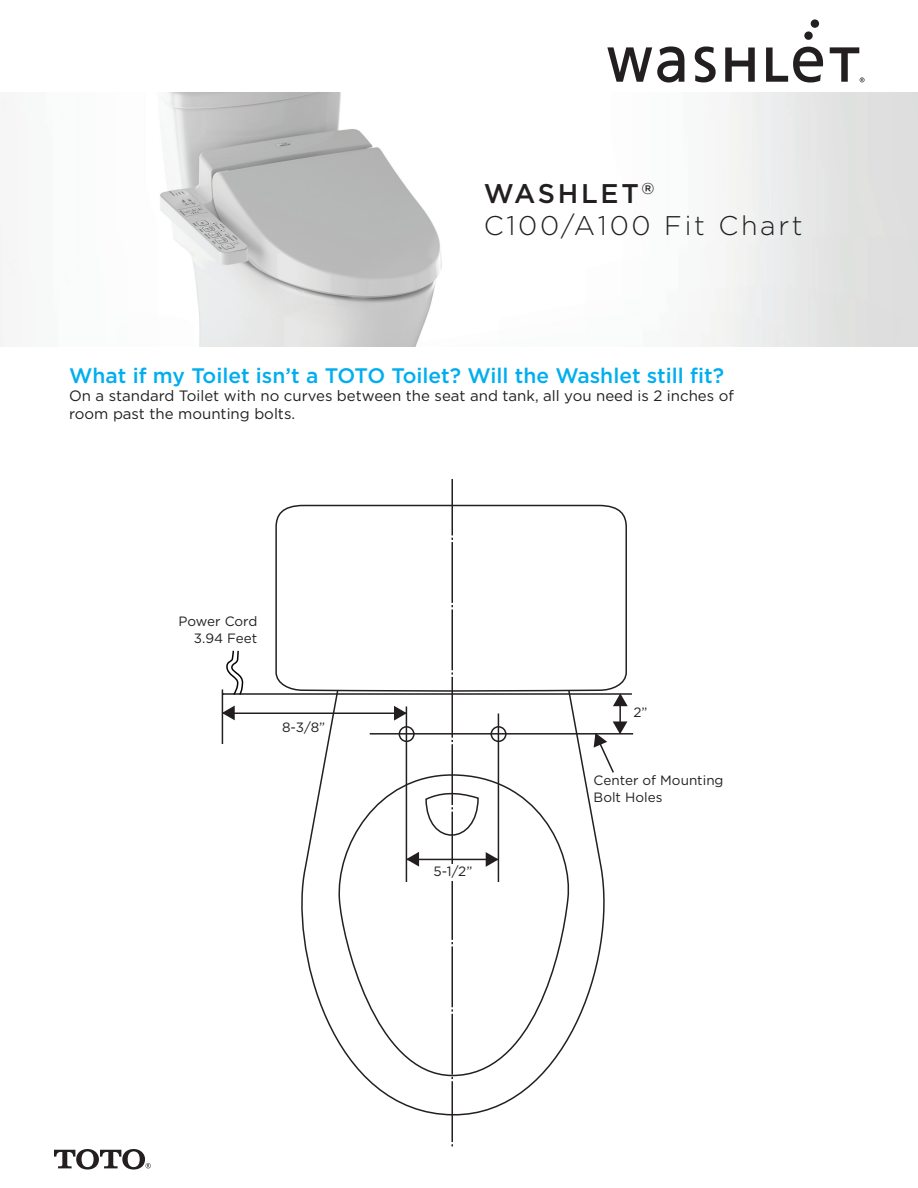
<style>
.page{position:relative;width:918px;height:1188px;background:#fff}
.page>*{position:absolute;margin:0;border:0;box-sizing:border-box;transform-origin:0 0}
.t1{font:300 27px/32.4px "Gotham";letter-spacing:.1em;color:#231f20}
.t2{font:500 21px "Gotham";color:#00aeef}
.t3{font:15px/18px "Gotham";color:#231f20}
.t4{font:13.5px/16.2px "Gotham";color:#231f20;text-align:right}
.s1{font-weight:500}
</style>
<div class="page">
<svg style="left:725px;top:48px;width:30px;height:34px"></svg>
<div style="left:804px;top:31px;width:9px;height:9px;background:#231f20;border-radius:50%"></div>
<div style="left:811px;top:19px;width:8px;height:9px;background:#231f20;border-radius:50%"></div>
<svg style="left:695px;top:46px;width:21px;height:36px"></svg>
<svg style="left:607px;top:46px;width:77px;height:37px"></svg>
<svg style="left:766px;top:47px;width:58px;height:36px"></svg>
<svg style="left:830px;top:47px;width:35px;height:35px"></svg>
<svg style="left:54px;top:1149px;width:97px;height:21px"></svg>
<img style="left:0;top:93px;width:918px;height:253px">
<svg style="left:289px;top:692px;width:328px;height:424px"></svg>
<svg style="left:275px;top:504px;width:352px;height:188px"></svg>
<svg style="left:451px;top:479px;width:2px;height:667px"></svg>
<svg style="left:613px;top:695px;width:15px;height:11px"></svg>
<hr style="left:370px;top:733px;width:263px;height:2px;background:#221d1f">
<hr style="left:222px;top:693px;width:410px;height:2px;background:#231f20">
<hr style="left:222px;top:690px;width:1px;height:54px;background:#231f20">
<hr style="left:406px;top:707px;width:1px;height:175px;background:#231f20">
<hr style="left:498px;top:714px;width:1px;height:168px;background:#231f20">
<hr style="left:619px;top:695px;width:2px;height:38px;background:#221d1f">
<hr style="left:407px;top:859px;width:91px;height:1px;background:#231f20">
<hr style="left:222px;top:713px;width:185px;height:1px;background:#231f20">
<svg style="left:394px;top:706px;width:13px;height:15px"></svg>
<svg style="left:223px;top:706px;width:12px;height:14px"></svg>
<svg style="left:486px;top:852px;width:12px;height:15px"></svg>
<svg style="left:407px;top:852px;width:12px;height:15px"></svg>
<svg style="left:594px;top:721px;width:33px;height:53px"></svg>
<svg style="left:225px;top:650px;width:20px;height:45px"></svg>
<div style="left:432px;top:864px;width:41px;height:16px;background:#fff"></div>
<h1 class="t1" style="left:484px;top:177px;width:320px"><span class="s1">WASHLET</span><sup>®<br></sup>C100/A100 Fit Chart</h1>
<h2 class="t2" style="left:69px;top:363px;width:656px">What if my Toilet isn’t a TOTO Toilet? Will the Washlet still fit?</h2>
<p class="t3" style="left:69px;top:386px;width:666px">On a standard Toilet with no curves between the seat and tank, all you need is 2 inches of room past the mounting bolts.</p>
<p class="t4" style="left:179px;top:613px;width:80px">Power Cord<br>3.94 Feet</p>
<p class="t4" style="left:282px;top:718px;width:45px">8-3/8”</p>
<p class="t4" style="left:434px;top:863px;width:40px">5-1/2”</p>
<p class="t4" style="left:633px;top:704px;width:16px">2”</p>
<p class="t4" style="left:594px;top:772px;width:131px;text-align:left">Center of Mounting<br>Bolt Holes</p>
</div>
